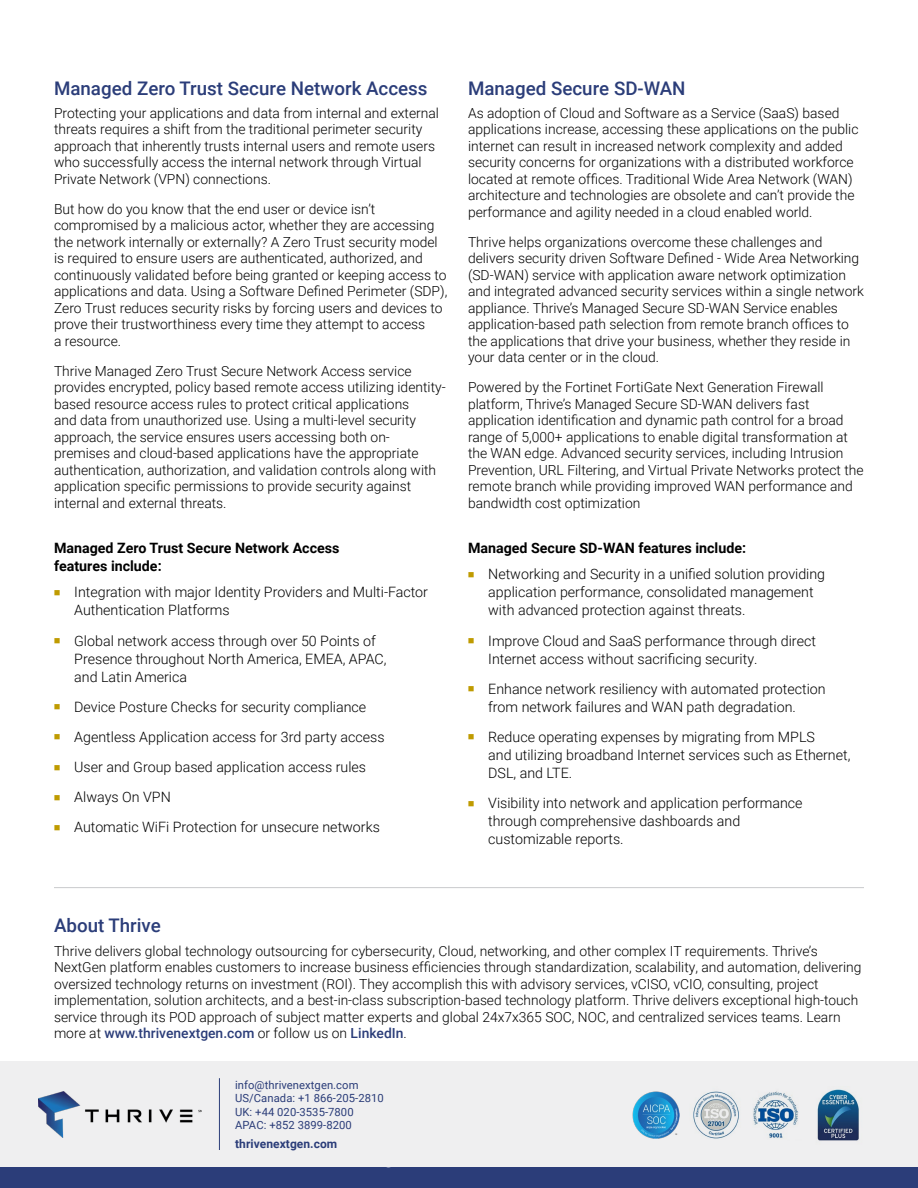
<style>
.page{position:relative;width:918px;height:1188px;background:#fff}
.page>*{position:absolute;margin:0;border:0;box-sizing:border-box;transform-origin:0 0}
.t1{font:500 18.75px "Roboto";color:#2b3d79}
.t2{font:300 14.25px/18px "Roboto";color:#000}
.t3{font:700 14.25px/18px "Roboto";color:#000}
.t4{font:300 13.8px/16.5px "Roboto";color:#000}
.t5{font:700 12px "Roboto";letter-spacing:.005em;color:#2b3d79}
.t6{font:11.25px/13.5px "Roboto";letter-spacing:.005em;color:#2b3d79}
.s1{font-weight:500;color:#2b3d79}
</style>
<div class="page">
<div style="left:0;top:1134px;width:918px;height:54px;background:#2b3d79"></div>
<hr style="left:54px;top:887px;width:810px;height:1px;background:#939598">
<div style="left:0;top:1061px;width:918px;height:106px;background:#efeff0"></div>
<img style="left:39px;top:1091px;width:162px;height:46px">
<hr style="left:219px;top:1078px;width:1px;height:72px;background:#2b3d79">
<img style="left:693px;top:1089px;width:166px;height:52px">
<img style="left:633px;top:1092px;width:46px;height:46px">
<h1 class="t1" style="left:54px;top:75px;width:375px">Managed Zero Trust Secure Network Access</h1>
<p class="t4" style="left:54px;top:104px;width:387px">Protecting your applications and data from internal and external threats requires a shift from the traditional perimeter security approach that inherently trusts internal users and remote users who successfully access the internal network through Virtual Private Network (VPN) connections.</p>
<p class="t4" style="left:54px;top:200px;width:395px">But how do you know that the end user or device isn’t compromised by a malicious actor, whether they are accessing the network internally or externally? A Zero Trust security model is required to ensure users are authenticated, authorized, and continuously validated before being granted or keeping access to applications and data. Using a Software Defined Perimeter (SDP), Zero Trust reduces security risks by forcing users and devices to prove their trustworthiness every time they attempt to access<br>a resource.</p>
<p class="t4" style="left:54px;top:362px;width:393px">Thrive Managed Zero Trust Secure Network Access service provides encrypted, policy based remote access utilizing identity&shy;based resource access rules to protect critical applications<br>and data from unauthorized use. Using a multi-level security approach, the service ensures users accessing both on&shy;premises and cloud-based applications have the appropriate authentication, authorization, and validation controls along with application specific permissions to provide security against internal and external threats.</p>
<p class="t3" style="left:54px;top:538px;width:287px">Managed Zero Trust Secure Network Access features include:</p>
<p class="t2" style="left:74px;top:583px;width:355px">Integration with major Identity Providers and Multi-Factor<br>Authentication Platforms</p>
<p class="t2" style="left:74px;top:631px;width:314px">Global network access through over 50 Points of<br>Presence throughout North America, EMEA, APAC, and Latin America</p>
<p class="t2" style="left:74px;top:691px;width:312px;line-height:30.2px">Device Posture Checks for security compliance Agentless Application access for 3rd party access User and Group based application access rules Always On VPN<br>Automatic WiFi Protection for unsecure networks</p>
<h1 class="t1" style="left:468px;top:75px;width:219px">Managed Secure SD-WAN</h1>
<p class="t4" style="left:468px;top:104px;width:392px">As adoption of Cloud and Software as a Service (SaaS) based applications increase, accessing these applications on the public internet can result in increased network complexity and added security concerns for organizations with a distributed workforce located at remote offices. Traditional Wide Area Network (WAN) architecture and technologies are obsolete and can’t provide the performance and agility needed in a cloud enabled world.</p>
<p class="t4" style="left:468px;top:233px;width:397px">Thrive helps organizations overcome these challenges and delivers security driven Software Defined - Wide Area Networking (SD-WAN) service with application aware network optimization and integrated advanced security services within a single network appliance. Thrive’s Managed Secure SD-WAN Service enables application-based path selection from remote branch offices to the applications that drive your business, whether they reside in your data center or in the cloud.</p>
<p class="t4" style="left:468px;top:379px;width:397px">Powered by the Fortinet FortiGate Next Generation Firewall platform, Thrive’s Managed Secure SD-WAN delivers fast application identification and dynamic path control for a broad range of 5,000+ applications to enable digital transformation at the WAN edge. Advanced security services, including Intrusion Prevention, URL Filtering, and Virtual Private Networks protect the remote branch while providing improved WAN performance and bandwidth cost optimization</p>
<p class="t3" style="left:468px;top:538px;width:280px">Managed Secure SD-WAN features include:</p>
<p class="t2" style="left:488px;top:565px;width:338px">Networking and Security in a unified solution providing application performance, consolidated management with advanced protection against threats.</p>
<p class="t2" style="left:488px;top:631px;width:329px">Improve Cloud and SaaS performance through direct<br>Internet access without sacrificing security.</p>
<p class="t2" style="left:488px;top:679px;width:339px">Enhance network resiliency with automated protection from network failures and WAN path degradation.</p>
<p class="t2" style="left:488px;top:727px;width:364px">Reduce operating expenses by migrating from MPLS<br>and utilizing broadband Internet services such as Ethernet,<br>DSL, and LTE.</p>
<p class="t2" style="left:488px;top:793px;width:316px">Visibility into network and application performance through comprehensive dashboards and customizable reports.</p>
<h1 class="t1" style="left:54px;top:913px;width:109px">About Thrive</h1>
<p class="t4" style="left:54px;top:942px;width:809px">Thrive delivers global technology outsourcing for cybersecurity, Cloud, networking, and other complex IT requirements. Thrive’s NextGen platform enables customers to increase business efficiencies through standardization, scalability, and automation, delivering oversized technology returns on investment (ROI). They accomplish this with advisory services, vCISO, vCIO, consulting, project implementation, solution architects, and a best-in-class subscription-based technology platform. Thrive delivers exceptional high-touch service through its POD approach of subject matter experts and global 24x7x365 SOC, NOC, and centralized services teams. Learn more at <span class="s1">www.thrivenextgen.com</span> or follow us on <span class="s1">LinkedIn</span>.</p>
<p class="t6" style="left:235px;top:1077px;width:150px">info@thrivenextgen.com<br>US/Canada: +1 866-205-2810<br>UK: +44 020-3535-7800<br>APAC: +852 3899-8200</p>
<p class="t5" style="left:235px;top:1136px;width:104px">thrivenextgen.com</p>
</div>
